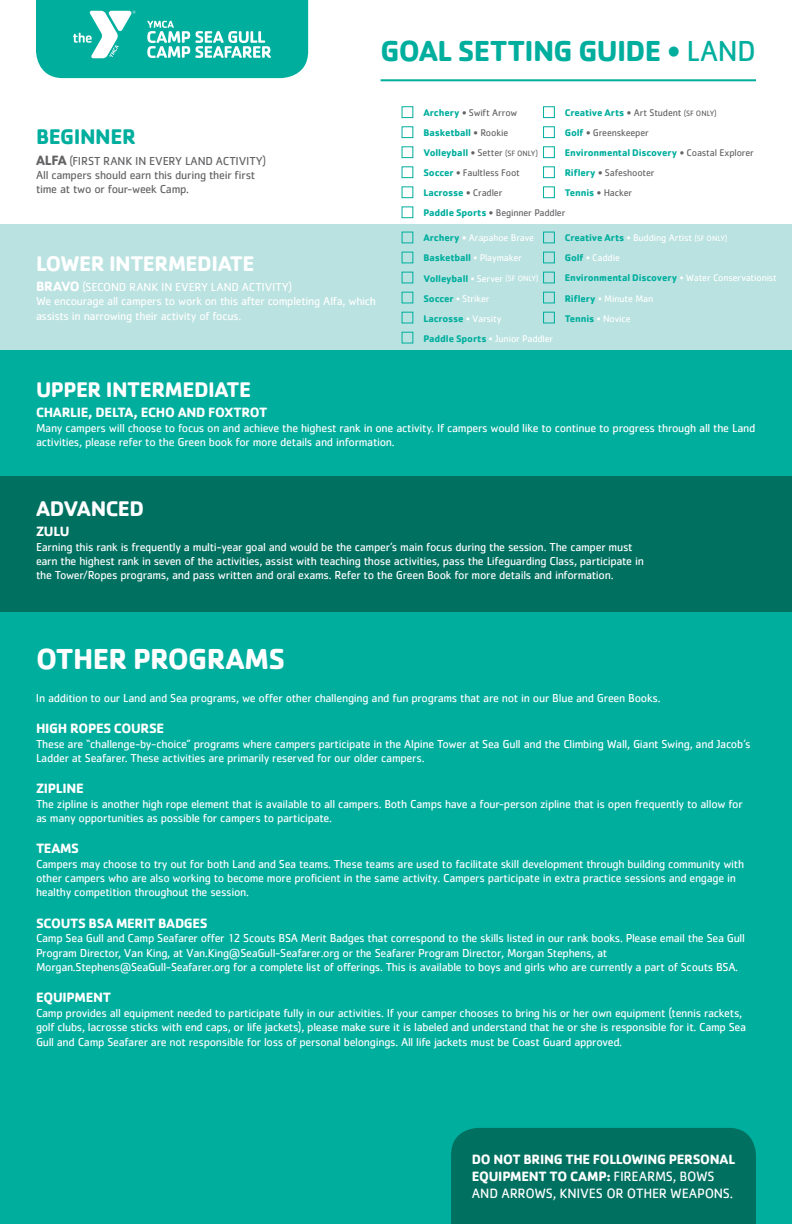
<style>
.page{position:relative;width:792px;height:1224px;background:#fff}
.page>*{position:absolute;margin:0;border:0;box-sizing:border-box;transform-origin:0 0}
.t1{font:700 30px "Cachet Std";letter-spacing:-.025em;color:#00ae9e}
.t2{font:700 30px "Cachet Std";letter-spacing:-.025em;color:#fff}
.t3{font:700 22px "Cachet Std";letter-spacing:-.025em;color:#fff}
.t4{font:700 22px "Cachet Std";letter-spacing:-.025em;color:#00ae9e}
.t5{font:700 14px/16.8px "Cachet Std";letter-spacing:-.02em;color:#fff}
.t6{font:12px/14.4px "Cachet Std";letter-spacing:-.025em;color:#fff}
.t7{font:12px/14.4px "Cachet Std";letter-spacing:-.02em;color:#636366}
.t8{font:10px/20.1px "Cachet Std";letter-spacing:-.015em;color:#636366}
.t9{font:10px/20.1px "Cachet Std";letter-spacing:-.015em;color:#fff}
.s1{font-weight:700;font-size:14px}
.s2{font-weight:400}
.s3{font-weight:700;color:#00ae9e}
.s4{font-weight:700}
.s5{font-size:8px}
</style>
<div class="page">
<div style="left:0;top:612px;width:792px;height:612px;background:#00ae9e"></div>
<div style="left:451px;top:1128px;width:305px;height:96px;background:#007161"></div>
<div style="left:0;top:224px;width:792px;height:127px;background:#bae2e0"></div>
<div style="left:0;top:351px;width:792px;height:126px;background:#00ae9e"></div>
<div style="left:0;top:477px;width:792px;height:135px;background:#007161"></div>
<div style="left:543px;top:232px;width:12px;height:11px;border:1px solid #00ae9e"></div>
<div style="left:543px;top:292px;width:12px;height:11px;border:1px solid #00ae9e"></div>
<div style="left:543px;top:252px;width:12px;height:11px;border:1px solid #00ae9e"></div>
<div style="left:543px;top:312px;width:12px;height:11px;border:1px solid #00ae9e"></div>
<div style="left:543px;top:272px;width:12px;height:11px;border:1px solid #00ae9e"></div>
<div style="left:402px;top:332px;width:11px;height:11px;border:1px solid #00ae9e"></div>
<div style="left:543px;top:106px;width:12px;height:12px;border:1px solid #00ae9e"></div>
<div style="left:543px;top:166px;width:12px;height:12px;border:1px solid #00ae9e"></div>
<div style="left:543px;top:126px;width:12px;height:12px;border:1px solid #00ae9e"></div>
<div style="left:543px;top:186px;width:12px;height:12px;border:1px solid #00ae9e"></div>
<div style="left:543px;top:146px;width:12px;height:12px;border:1px solid #00ae9e"></div>
<div style="left:402px;top:106px;width:11px;height:12px;border:1px solid #00ae9e"></div>
<div style="left:402px;top:166px;width:11px;height:12px;border:1px solid #00ae9e"></div>
<div style="left:402px;top:126px;width:11px;height:12px;border:1px solid #00ae9e"></div>
<div style="left:402px;top:186px;width:11px;height:12px;border:1px solid #00ae9e"></div>
<div style="left:402px;top:146px;width:11px;height:12px;border:1px solid #00ae9e"></div>
<div style="left:402px;top:206px;width:11px;height:12px;border:1px solid #00ae9e"></div>
<hr style="left:381px;top:79px;width:375px;height:2px;background:#00ae9e">
<svg style="left:36px;top:0;width:272px;height:78px;background:#23b9ab"></svg>
<h2 class="t4" style="left:36px;top:123px;width:102px">BEGINNER</h2>
<p class="t7" style="left:36px;top:153px;width:232px"><span class="s1">ALFA</span> (FIRST RANK IN EVERY LAND ACTIVITY)<br>All campers should earn this during their first time at two or four-week Camp.</p>
<h1 class="t1" style="left:381px;top:32px;width:377px">GOAL SETTING GUIDE • <span class="s2">LAND</span></h1>
<p class="t8" style="left:565px;top:103px;width:191px"><span class="s3">Creative Arts</span> <span class="s4">•</span> Art Student <span class="s5">(SF ONLY)<br></span><span class="s3">Golf</span> <span class="s4">•</span> Greenskeeper<br><span class="s3">Environmental Discovery</span> <span class="s4">•</span> Coastal Explorer<br><span class="s3">Riflery</span> <span class="s4">•</span> Safeshooter<br><span class="s3">Tennis</span> <span class="s4">•</span> Hacker</p>
<p class="t8" style="left:423px;top:103px;width:143px"><span class="s3">Archery</span> <span class="s4">•</span> Swift Arrow<br><span class="s3">Basketball</span> <span class="s4">•</span> Rookie<br><span class="s3">Volleyball</span> <span class="s4">•</span> Setter <span class="s5">(SF ONLY)<br></span><span class="s3">Soccer</span> <span class="s4">•</span> Faultless Foot<br><span class="s3">Lacrosse</span> <span class="s4">•</span> Cradler<br><span class="s3">Paddle Sports</span> <span class="s4">•</span> Beginner Paddler</p>
<h2 class="t3" style="left:36px;top:249px;width:220px">LOWER INTERMEDIATE</h2>
<p class="t6" style="left:36px;top:280px;width:342px"><span class="s1">BRAVO</span> (SECOND RANK IN EVERY LAND ACTIVITY)<br>We encourage all campers to work on this after completing Alfa, which assists in narrowing their activity of focus.</p>
<p class="t9" style="left:423px;top:228px;width:131px"><span class="s3">Archery</span> <span class="s4">•</span> Arapahoe Brave<br><span class="s3">Basketball</span> • Playmaker<br><span class="s3">Volleyball</span> • Server <span class="s5">(SF ONLY)<br></span><span class="s3">Soccer</span> • Striker<br><span class="s3">Lacrosse</span> • Varsity<br><span class="s3">Paddle Sports</span> • Junior Paddler</p>
<p class="t9" style="left:565px;top:228px;width:214px"><span class="s3">Creative Arts</span> • Budding Artist <span class="s5">(SF ONLY)<br></span><span class="s3">Golf</span> • Caddie<br><span class="s3">Environmental Discovery</span> • Water Conservationist<br><span class="s3">Riflery</span> • Minute Man<br><span class="s3">Tennis</span> • Novice</p>
<h2 class="t3" style="left:36px;top:375px;width:217px">UPPER INTERMEDIATE</h2>
<p class="t5" style="left:36px;top:404px;width:233px">CHARLIE, DELTA, ECHO AND FOXTROT</p>
<p class="t6" style="left:36px;top:420px;width:721px">Many campers will choose to focus on and achieve the highest rank in one activity. If campers would like to continue to progress through all the Land activities, please refer to the Green book for more details and information.</p>
<h2 class="t3" style="left:36px;top:494px;width:110px">ADVANCED</h2>
<p class="t5" style="left:36px;top:523px;width:35px">ZULU</p>
<p class="t6" style="left:36px;top:539px;width:609px">Earning this rank is frequently a multi-year goal and would be the camper’s main focus during the session. The camper must earn the highest rank in seven of the activities, assist with teaching those activities, pass the Lifeguarding Class, participate in the Tower/Ropes programs, and pass written and oral exams. Refer to the Green Book for more details and information.</p>
<h1 class="t2" style="left:36px;top:639px;width:251px">OTHER PROGRAMS</h1>
<p class="t6" style="left:36px;top:691px;width:626px">In addition to our Land and Sea programs, we offer other challenging and fun programs that are not in our Blue and Green Books.</p>
<p class="t5" style="left:36px;top:720px;width:130px">HIGH ROPES COURSE</p>
<p class="t6" style="left:36px;top:736px;width:716px">These are “challenge-by-choice” programs where campers participate in the Alpine Tower at Sea Gull and the Climbing Wall, Giant Swing, and Jacob’s<br>Ladder at Seafarer. These activities are primarily reserved for our older campers.</p>
<p class="t5" style="left:36px;top:780px;width:49px">ZIPLINE</p>
<p class="t6" style="left:36px;top:796px;width:708px">The zipline is another high rope element that is available to all campers. Both Camps have a four-person zipline that is open frequently to allow for as many opportunities as possible for campers to participate.</p>
<p class="t5" style="left:36px;top:840px;width:45px">TEAMS</p>
<p class="t6" style="left:36px;top:856px;width:710px">Campers may choose to try out for both Land and Sea teams. These teams are used to facilitate skill development through building community with other campers who are also working to become more proficient in the same activity. Campers participate in extra practice sessions and engage in healthy competition throughout the session.</p>
<p class="t5" style="left:36px;top:914px;width:173px">SCOUTS BSA MERIT BADGES</p>
<p class="t6" style="left:36px;top:931px;width:710px">Camp Sea Gull and Camp Seafarer offer 12 Scouts BSA Merit Badges that correspond to the skills listed in our rank books. Please email the Sea Gull<br>Program Director, Van King, at Van.King@SeaGull-Seafarer.org or the Seafarer Program Director, Morgan Stephens, at<br>Morgan.Stephens@SeaGull-Seafarer.org for a complete list of offerings. This is available to boys and girls who are currently a part of Scouts BSA.</p>
<p class="t5" style="left:36px;top:989px;width:77px">EQUIPMENT</p>
<p class="t6" style="left:36px;top:1005px;width:712px">Camp provides all equipment needed to participate fully in our activities. If your camper chooses to bring his or her own equipment (tennis rackets, golf clubs, lacrosse sticks with end caps, or life jackets), please make sure it is labeled and understand that he or she is responsible for it. Camp Sea<br>Gull and Camp Seafarer are not responsible for loss of personal belongings. All life jackets must be Coast Guard approved.</p>
<p class="t5" style="left:472px;top:1150px;width:265px">DO NOT BRING THE FOLLOWING PERSONAL<br>EQUIPMENT TO CAMP: <span class="s2">FIREARMS, BOWS<br>AND ARROWS, KNIVES OR OTHER WEAPONS.</span></p>
</div>
